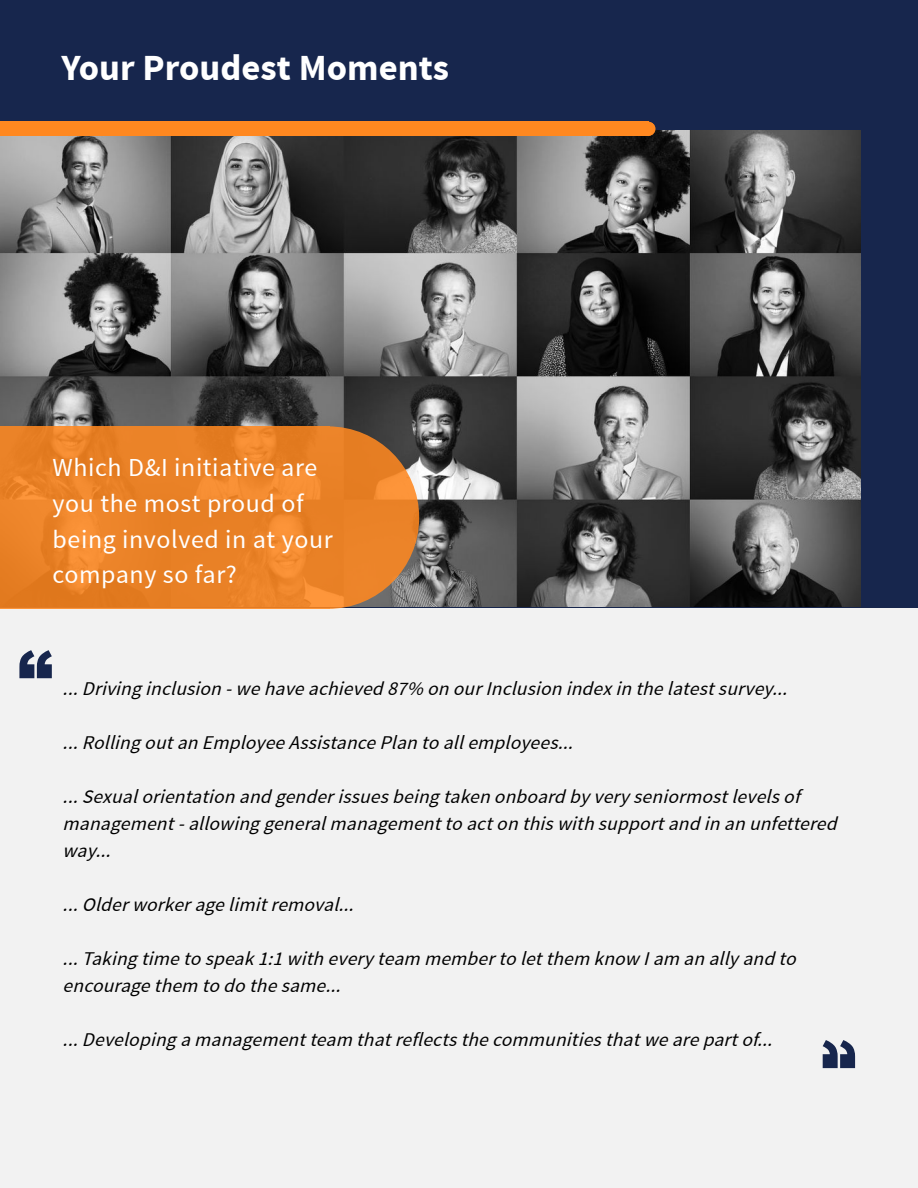
<style>
.page{position:relative;width:918px;height:1188px;background:#17264d}
.page>*{position:absolute;margin:0;border:0;box-sizing:border-box;transform-origin:0 0}
.t1{font:700 36.75px "Source Sans Pro";color:#fff}
.t2{font:25.95px/35.7px "Source Sans Pro";letter-spacing:.025em;color:#fff}
.t3{font:italic 19.5px/27px "Source Sans Pro";color:#000}
</style>
<div class="page">
<div style="left:0;top:608px;width:918px;height:580px;background:#f2f2f2"></div>
<img style="left:0;top:131px;width:861px;height:476px">
<div style="left:0;top:122px;width:648px;height:14px;background:#ff8820"></div>
<svg style="left:648px;top:122px;width:8px;height:14px"></svg>
<svg style="left:0;top:426px;width:322px;height:183px;background:#ea8227"></svg>
<svg style="left:322px;top:426px;width:6px;height:183px"></svg>
<svg style="left:328px;top:426px;width:91px;height:183px;background:#cf7d36"></svg>
<svg style="left:19px;top:650px;width:33px;height:28px"></svg>
<svg style="left:823px;top:1040px;width:32px;height:28px"></svg>
<h1 class="t1" style="left:62px;top:44px;width:389px">Your Proudest Moments</h1>
<h2 class="t2" style="left:53px;top:451px;width:282px">Which D&amp;I initiative are you the most proud of being involved in at your company so far?</h2>
<p class="t3" style="left:63px;top:676px;width:732px">... Driving inclusion - we have achieved 87% on our Inclusion index in the latest survey...</p>
<p class="t3" style="left:63px;top:730px;width:517px">... Rolling out an Employee Assistance Plan to all employees...</p>
<p class="t3" style="left:63px;top:784px;width:781px">... Sexual orientation and gender issues being taken onboard by very seniormost levels of management - allowing general management to act on this with support and in an unfettered way...</p>
<p class="t3" style="left:63px;top:892px;width:298px">... Older worker age limit removal...</p>
<p class="t3" style="left:63px;top:946px;width:740px">... Taking time to speak 1:1 with every team member to let them know I am an ally and to encourage them to do the same...</p>
<p class="t3" style="left:63px;top:1027px;width:717px">... Developing a management team that reflects the communities that we are part of...</p>
</div>
